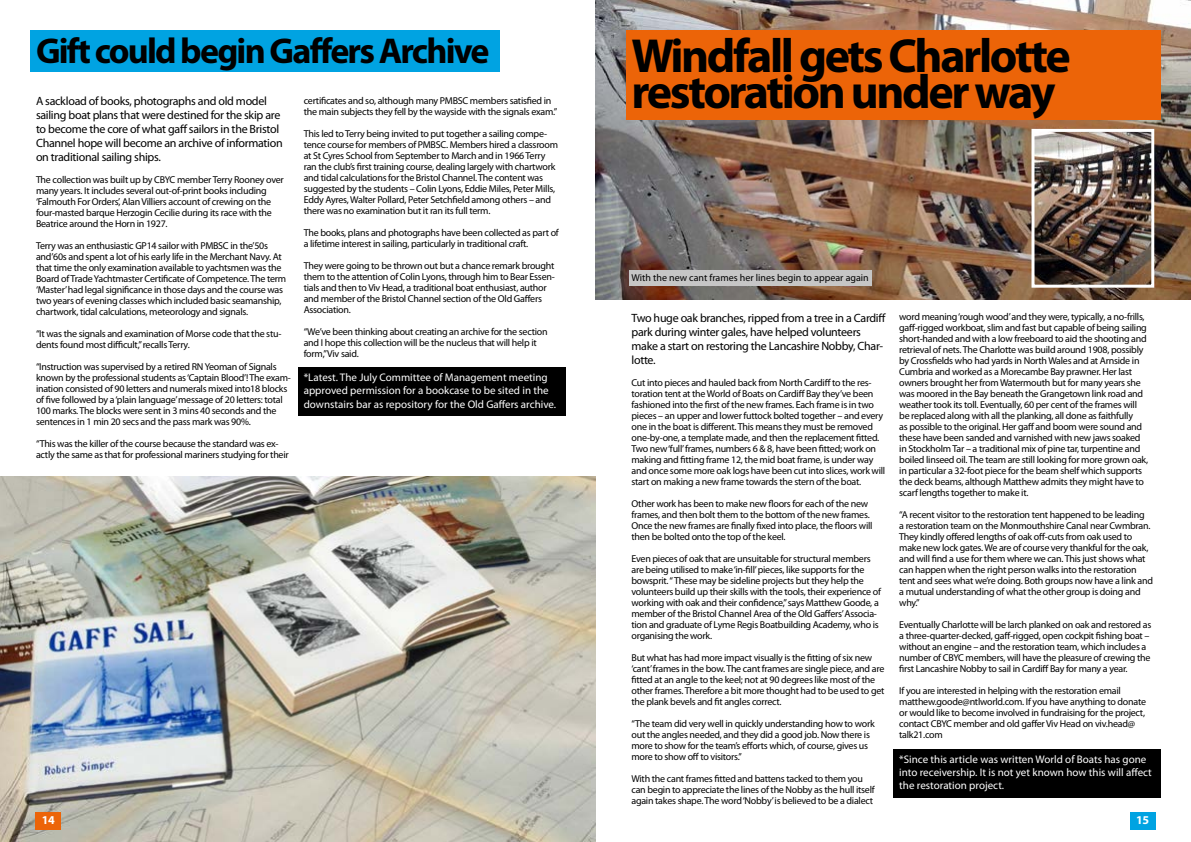
<style>
.page{position:relative;width:1191px;height:842px;background:#fff}
.page>*{position:absolute;margin:0;border:0;box-sizing:border-box;transform-origin:0 0}
.t1{font:700 48px/36px "Myriad Pro";letter-spacing:-.05em;color:#000}
.t2{font:700 36px "Myriad Pro";letter-spacing:-.05em;color:#000}
.t3{font:12px/14px "Myriad Pro";letter-spacing:-.025em;color:#000}
.t4{font:700 12px "Myriad Pro";color:#fff}
.t5{font:11px/13.2px "Myriad Pro";color:#fff}
.t6{font:10px/11px "Myriad Pro";letter-spacing:-.025em;color:#000}
.t7{font:10px "Myriad Pro";color:#000}
</style>
<div class="page">
<img style="left:0;top:476px;width:595px;height:366px">
<img style="left:595px;top:0;width:596px;height:300px">
<div style="left:35px;top:812px;width:26px;height:17px;background:#ec6408"></div>
<div style="left:1130px;top:812px;width:25px;height:17px;background:#00a3e2"></div>
<div style="left:30px;top:30px;width:470px;height:42px;background:#00a3e2"></div>
<div style="left:626px;top:30px;width:534px;height:90px;background:#ec6408"></div>
<div style="left:893px;top:749px;width:267px;height:48px;background:#000"></div>
<img style="left:1035px;top:133px;width:115px;height:151px">
<div style="left:1031px;top:129px;width:123px;height:159px;border:3px solid #fff"></div>
<div style="left:628px;top:270px;width:243px;height:16px;background:#c6c6c6"></div>
<div style="left:298px;top:367px;width:267px;height:49px;background:#000"></div>
<h2 class="t2" style="left:36px;top:27px;width:455px">Gift could begin Gaffers Archive</h2>
<h1 class="t1" style="left:631px;top:36px;width:441px">Windfall gets Charlotte restoration under way</h1>
<p class="t6" style="left:304px;top:95px;width:255px">certificates and so, although many PMBSC members satisfied in the main subjects they fell by the wayside with the signals exam.”</p>
<p class="t6" style="left:304px;top:128px;width:256px">This led to Terry being invited to put together a sailing compe&shy;tence course for members of PMBSC. Members hired a classroom at St Cyres School from September to March and in 1966 Terry ran the club’s first training course, dealing largely with chartwork and tidal calculations for the Bristol Channel. The content was suggested by the students – Colin Lyons, Eddie Miles, Peter Mills, Eddy Ayres, Walter Pollard, Peter Setchfield among others – and there was no examination but it ran its full term.</p>
<p class="t6" style="left:304px;top:227px;width:257px">The books, plans and photographs have been collected as part of a lifetime interest in sailing, particularly in traditional craft.</p>
<p class="t6" style="left:304px;top:260px;width:252px">They were going to be thrown out but a chance remark brought them to the attention of Colin Lyons, through him to Bear Essen&shy;tials and then to Viv Head, a traditional boat enthusiast, author and member of the Bristol Channel section of the Old Gaffers Association.</p>
<p class="t6" style="left:304px;top:326px;width:245px">“We’ve been thinking about creating an archive for the section and I hope this collection will be the nucleus that will help it form,” Viv said.</p>
<p class="t5" style="left:304px;top:371px;width:254px">*Latest. The July Committee of Management meeting approved permission for a bookcase to be sited in the downstairs bar as repository for the Old Gaffers archive.</p>
<p class="t3" style="left:36px;top:94px;width:248px">A sackload of books, photographs and old model sailing boat plans that were destined for the skip are to become the core of what gaff sailors in the Bristol Channel hope will become an archive of information on traditional sailing ships.</p>
<p class="t6" style="left:36px;top:174px;width:249px">The collection was built up by CBYC member Terry Rooney over many years. It includes several out-of-print books including ‘Falmouth For Orders’, Alan Villiers account of crewing on the four-masted barque Herzogin Cecilie during its race with the Beatrice around the Horn in 1927.</p>
<p class="t6" style="left:36px;top:240px;width:252px">Terry was an enthusiastic GP14 sailor with PMBSC in the’50s and’60s and spent a lot of his early life in the Merchant Navy. At that time the only examination available to yachtsmen was the Board of Trade Yachtmaster Certificate of Competence. The term ‘Master’ had legal significance in those days and the course was two years of evening classes which included basic seamanship, chartwork, tidal calculations, meteorology and signals.</p>
<p class="t6" style="left:36px;top:328px;width:247px">“It was the signals and examination of Morse code that the stu&shy;dents found most difficult,” recalls Terry.</p>
<p class="t6" style="left:36px;top:361px;width:256px">“Instruction was supervised by a retired RN Yeoman of Signals known by the professional students as ‘Captain Blood’! The exam&shy;ination consisted of 90 letters and numerals mixed into18 blocks of five followed by a ‘plain language’ message of 20 letters: total 100 marks. The blocks were sent in 3 mins 40 seconds and the sentences in 1 min 20 secs and the pass mark was 90%.</p>
<p class="t6" style="left:36px;top:438px;width:254px">“This was the killer of the course because the standard was ex&shy;actly the same as that for professional mariners studying for their</p>
<p class="t7" style="left:631px;top:271px;width:239px">With the new cant frames her lines begin to appear again</p>
<p class="t6" style="left:899px;top:311px;width:250px">word meaning ‘rough wood’ and they were, typically, a no-frills, gaff-rigged workboat, slim and fast but capable of being sailing short-handed and with a low freeboard to aid the shooting and retrieval of nets. The Charlotte was build around 1908, possibly by Crossfields who had yards in North Wales and at Arnside in Cumbria and worked as a Morecambe Bay prawner. Her last owners brought her from Watermouth but for many years she was moored in the Bay beneath the Grangetown link road and weather took its toll. Eventually, 60 per cent of the frames will be replaced along with all the planking, all done as faithfully<br>as possible to the original. Her gaff and boom were sound and these have been sanded and varnished with new jaws soaked in Stockholm Tar – a traditional mix of pine tar, turpentine and boiled linseed oil. The team are still looking for more grown oak, in particular a 32-foot piece for the beam shelf which supports the deck beams, although Matthew admits they might have to scarf lengths together to make it.</p>
<p class="t6" style="left:899px;top:509px;width:255px">“A recent visitor to the restoration tent happened to be leading<br>a restoration team on the Monmouthshire Canal near Cwmbran.<br>They kindly offered lengths of oak off-cuts from oak used to make new lock gates. We are of course very thankful for the oak, and will find a use for them where we can. This just shows what can happen when the right person walks into the restoration tent and sees what we’re doing. Both groups now have a link and a mutual understanding of what the other group is doing and why.”</p>
<p class="t6" style="left:899px;top:619px;width:254px">Eventually Charlotte will be larch planked on oak and restored as a three-quarter-decked, gaff-rigged, open cockpit fishing boat – without an engine – and the restoration team, which includes a number of CBYC members, will have the pleasure of crewing the first Lancashire Nobby to sail in Cardiff Bay for many a year.</p>
<p class="t6" style="left:899px;top:685px;width:248px">If you are interested in helping with the restoration email matthew.goode@ntlworld.com. If you have anything to donate or would like to become involved in fundraising for the project, contact CBYC member and old gaffer Viv Head on viv.head@ talk21.com</p>
<p class="t5" style="left:899px;top:752px;width:254px">*Since this article was written World of Boats has gone into receivership. It is not yet known how this will affect the restoration project.</p>
<p class="t3" style="left:631px;top:311px;width:256px">Two huge oak branches, ripped from a tree in a Cardiff park during winter gales, have helped volunteers make a start on restoring the Lancashire Nobby, Char&shy;lotte.</p>
<p class="t6" style="left:631px;top:377px;width:255px">Cut into pieces and hauled back from North Cardiff to the res&shy;toration tent at the World of Boats on Cardiff Bay they’ve been fashioned into the first of the new frames. Each frame is in two pieces – an upper and lower futtock bolted together – and every one in the boat is different. This means they must be removed one-by-one, a template made, and then the replacement fitted.<br>Two new ‘full’ frames, numbers 6 &amp; 8, have been fitted; work on making and fitting frame 12, the mid boat frame, is under way and once some more oak logs have been cut into slices, work will start on making a new frame towards the stern of the boat.</p>
<p class="t6" style="left:631px;top:498px;width:242px">Other work has been to make new floors for each of the new frames, and then bolt them to the bottom of the new frames.<br>Once the new frames are finally fixed into place, the floors will then be bolted onto the top of the keel.</p>
<p class="t6" style="left:631px;top:553px;width:251px">Even pieces of oak that are unsuitable for structural members are being utilised to make ‘in-fill’ pieces, like supports for the bowsprit. “ These may be sideline projects but they help the volunteers build up their skills with the tools, their experience of working with oak and their confidence,” says Matthew Goode, a member of the Bristol Channel Area of the Old Gaffers’ Associa&shy;tion and graduate of Lyme Regis Boatbuilding Academy, who is organising the work.</p>
<p class="t6" style="left:631px;top:652px;width:254px">But what has had more impact visually is the fitting of six new ‘cant’ frames in the bow. The cant frames are single piece, and are fitted at an angle to the keel; not at 90 degrees like most of the other frames. Therefore a bit more thought had to be used to get the plank bevels and fit angles correct.</p>
<p class="t6" style="left:631px;top:718px;width:245px">“The team did very well in quickly understanding how to work out the angles needed, and they did a good job. Now there is more to show for the team’s efforts which, of course, gives us more to show off to visitors.’’</p>
<p class="t6" style="left:631px;top:773px;width:245px">With the cant frames fitted and battens tacked to them you can begin to appreciate the lines of the Nobby as the hull itself again takes shape. The word ‘Nobby’ is believed to be a dialect</p>
<p class="t4" style="left:42px;top:812px;width:15px">14</p>
<p class="t4" style="left:1136px;top:812px;width:15px">15</p>
</div>
